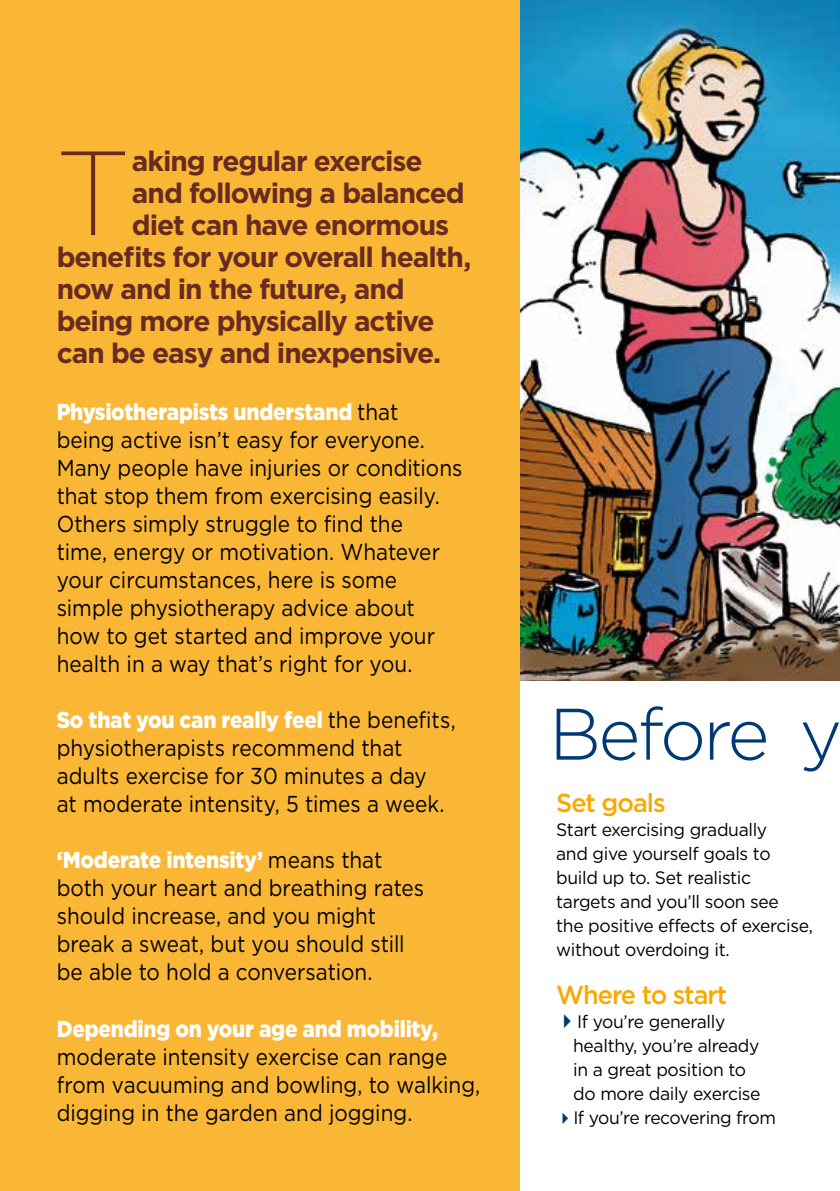
<style>
.page{position:relative;width:840px;height:1191px;background:#fff}
.page>*{position:absolute;margin:0;border:0;box-sizing:border-box;transform-origin:0 0}
.t1{font:200 119.4px "Gotham";color:#672b21}
.t2{font:300 72.8px "Gotham";letter-spacing:-.04em;color:#003976}
.t3{font:700 28px "Gotham";letter-spacing:-.035em;color:#672b21}
.t4{font:500 26px "Gotham";letter-spacing:-.04em;color:#f8a900}
.t5{font:23px/28px "Gotham";color:#000;scale:.9 1}
.t6{font:900 23px "Gotham";letter-spacing:-.01em;color:#fff;scale:.9 1}
.t7{font:18px/24px "Gotham";letter-spacing:-.02em;color:#000}
.s1{font-weight:900;color:#fff}
.s2{color:#003976}
</style>
<div class="page">
<img style="left:519px;top:0;width:320px;height:680px">
<div style="left:0;top:0;width:519px;height:1191px;background:#fab735"></div>
<h1 class="t1" style="left:57px;top:119px;width:74px">T</h1>
<p class="t3" style="left:132px;top:143px;width:292px">aking regular exercise</p>
<p class="t3" style="left:132px;top:175px;width:334px">and following a balanced</p>
<p class="t3" style="left:132px;top:207px;width:319px">diet can have enormous</p>
<p class="t3" style="left:57px;top:239px;width:416px">benefits for your overall health,</p>
<p class="t3" style="left:57px;top:271px;width:349px">now and in the future, and</p>
<p class="t3" style="left:57px;top:303px;width:379px">being more physically active</p>
<p class="t3" style="left:57px;top:335px;width:385px">can be easy and inexpensive.</p>
<p class="t5" style="left:57px;top:397px;width:452px"><span class="s1">Physiotherapists understand</span> that<br>being active isn’t easy for everyone.<br>Many people have injuries or conditions that stop them from exercising easily.<br>Others simply struggle to find the<br>time, energy or motivation. Whatever your circumstances, here is some simple physiotherapy advice about how to get started and improve your health in a way that’s right for you.</p>
<p class="t5" style="left:57px;top:705px;width:444px"><span class="s1">So that you can really feel</span> the benefits, physiotherapists recommend that adults exercise for 30 minutes a day<br>at moderate intensity, 5 times a week.</p>
<p class="t5" style="left:57px;top:845px;width:409px"><span class="s1">‘Moderate intensity’</span> means that both your heart and breathing rates should increase, and you might break a sweat, but you should still be able to hold a conversation.</p>
<p class="t6" style="left:57px;top:1012px;width:425px">Depending on your age and mobility,</p>
<p class="t5" style="left:57px;top:1042px;width:472px">moderate intensity exercise can range from vacuuming and bowling, to walking, digging in the garden and jogging.</p>
<h2 class="t2" style="left:549px;top:688px;width:294px">Before y</h2>
<p class="t4" style="left:556px;top:786px;width:111px">Set goals</p>
<p class="t7" style="left:556px;top:817px;width:258px">Start exercising gradually<br>and give yourself goals to build up to. Set realistic targets and you’ll soon see<br>the positive effects of exercise, without overdoing it.</p>
<p class="t4" style="left:556px;top:978px;width:172px">Where to start</p>
<p class="t7" style="left:573px;top:1009px;width:189px;text-indent:-17px"><span class="s2">✔</span>If you’re generally healthy, you’re already in a great position to do more daily exercise</p>
<p class="t7" style="left:556px;top:1105px;width:221px"><span class="s2">✔</span>If you’re recovering from</p>
</div>
